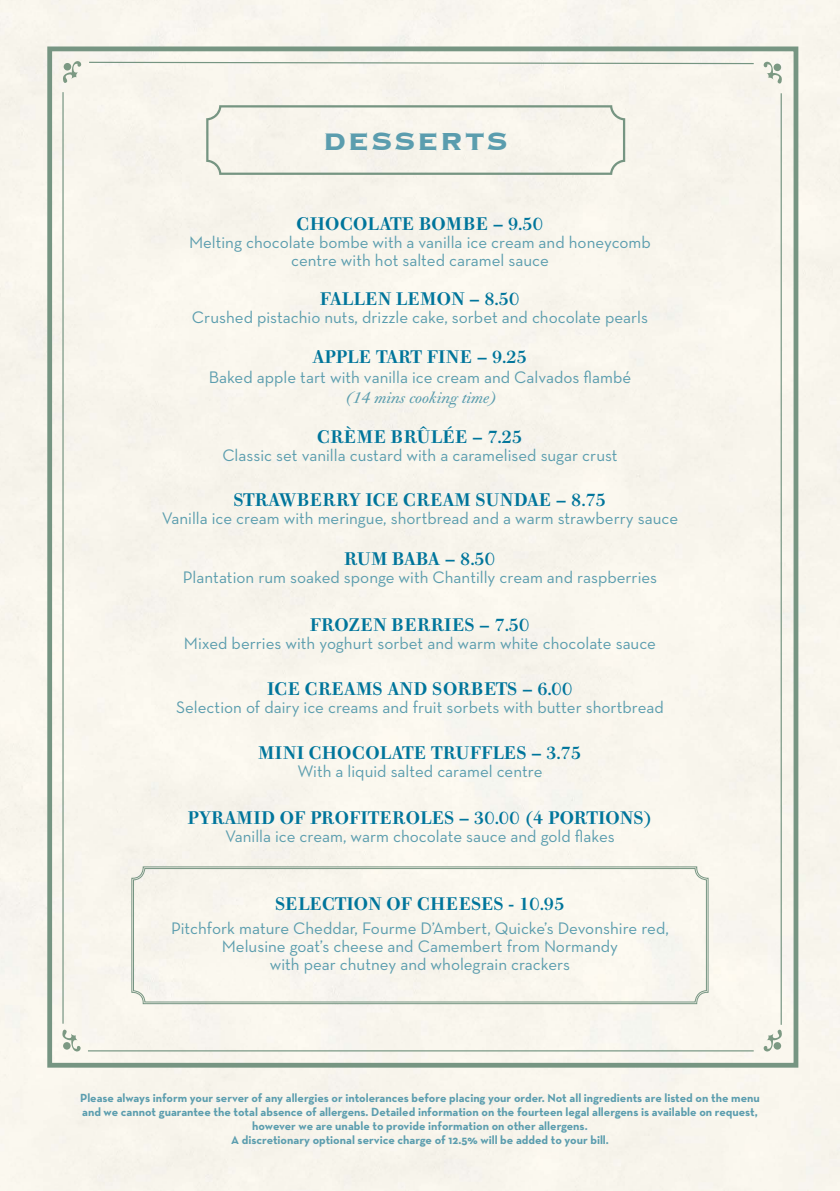
<style>
.page{position:relative;width:840px;height:1191px;background:#fff}
.page>*{position:absolute;margin:0;border:0;box-sizing:border-box;transform-origin:0 0}
.t1{font:700 32px "Copperplate";letter-spacing:.055em;color:#5b9dae}
.t2{font:500 18px "Bodoni Old Face BE";letter-spacing:.02em;color:#00759b}
.t3{font:500 18px "Bodoni Old Face BE";color:#00759b}
.t4{font:500 18px "Bodoni Old Face BE";letter-spacing:.04em;color:#00759b}
.t5{font:17px/18px "Neutra Text";color:#5b9dae;text-align:center}
.t6{font:italic 16px "Bodoni Old Face BE";color:#5b9dae}
.t7{font:700 12px/14px "Neutra Text";color:#5b9dae;text-align:center}
</style>
<div class="page">
<svg style="left:206px;top:105px;width:419px;height:70px;background:#edede4"></svg>
<div style="left:47px;top:46px;width:750px;height:1021px;border:5px solid #769582"></div>
<hr style="left:88px;top:1050px;width:665px;height:1px;background:#769582">
<hr style="left:780px;top:93px;width:1px;height:931px;background:#769582">
<hr style="left:62px;top:92px;width:2px;height:931px;background:#769582">
<svg style="left:88px;top:61px;width:666px;height:4px"></svg>
<svg style="left:62px;top:1029px;width:19px;height:22px"></svg>
<svg style="left:63px;top:61px;width:18px;height:22px"></svg>
<svg style="left:763px;top:1029px;width:18px;height:22px"></svg>
<svg style="left:763px;top:61px;width:18px;height:23px"></svg>
<div style="left:131px;top:866px;width:577px;height:138px;background:#f9f6ee"></div>
<div style="left:133px;top:868px;width:573px;height:134px;border:1px solid #769582;border-radius:11px"></div>
<h1 class="t1" style="left:323px;top:121px;width:186px">DESSERTS</h1>
<p class="t2" style="left:296px;top:212px;width:248px">CHOCOLATE BOMBE – 9.50</p>
<p class="t5" style="left:189px;top:233px;width:463px">Melting chocolate bombe with a vanilla ice cream and honeycomb centre with hot salted caramel sauce</p>
<p class="t3" style="left:320px;top:287px;width:201px">FALLEN LEMON – 8.50</p>
<p class="t5" style="left:192px;top:307px;width:457px">Crushed pistachio nuts, drizzle cake, sorbet and chocolate pearls</p>
<p class="t3" style="left:312px;top:346px;width:216px">APPLE TART FINE – 9.25</p>
<p class="t5" style="left:209px;top:368px;width:424px">Baked apple tart with vanilla ice cream and Calvados flambé</p>
<p class="t6" style="left:344px;top:388px;width:152px">(14 mins cooking time)</p>
<p class="t4" style="left:317px;top:426px;width:207px">CRÈME BRÛLÉE – 7.25</p>
<p class="t5" style="left:222px;top:446px;width:396px">Classic set vanilla custard with a caramelised sugar crust</p>
<p class="t2" style="left:233px;top:489px;width:374px">STRAWBERRY ICE CREAM SUNDAE – 8.75</p>
<p class="t5" style="left:162px;top:509px;width:517px">Vanilla ice cream with meringue, shortbread and a warm strawberry sauce</p>
<p class="t3" style="left:344px;top:548px;width:152px">RUM BABA – 8.50</p>
<p class="t5" style="left:183px;top:568px;width:475px">Plantation rum soaked sponge with Chantilly cream and raspberries</p>
<p class="t4" style="left:310px;top:614px;width:221px">FROZEN BERRIES – 7.50</p>
<p class="t5" style="left:184px;top:634px;width:473px">Mixed berries with yoghurt sorbet and warm white chocolate sauce</p>
<p class="t2" style="left:267px;top:678px;width:306px">ICE CREAMS AND SORBETS – 6.00</p>
<p class="t5" style="left:176px;top:698px;width:489px">Selection of dairy ice creams and fruit sorbets with butter shortbread</p>
<p class="t2" style="left:258px;top:742px;width:324px">MINI CHOCOLATE TRUFFLES – 3.75</p>
<p class="t5" style="left:297px;top:762px;width:246px">With a liquid salted caramel centre</p>
<p class="t2" style="left:188px;top:806px;width:465px">PYRAMID OF PROFITEROLES – 30.00 (4 PORTIONS)</p>
<p class="t5" style="left:225px;top:827px;width:391px">Vanilla ice cream, warm chocolate sauce and gold flakes</p>
<p class="t2" style="left:275px;top:892px;width:291px">SELECTION OF CHEESES - 10.95</p>
<p class="t5" style="left:171px;top:919px;width:499px">Pitchfork mature Cheddar, Fourme D’Ambert, Quicke’s Devonshire red,<br>Melusine goat’s cheese and Camembert from Normandy<br>with pear chutney and wholegrain crackers</p>
<p class="t7" style="left:80px;top:1090px;width:680px">Please always inform your server of any allergies or intolerances before placing your order. Not all ingredients are listed on the menu and we cannot guarantee the total absence of allergens. Detailed information on the fourteen legal allergens is available on request, however we are unable to provide information on other allergens.<br>A discretionary optional service charge of 12.5% will be added to your bill.</p>
</div>
